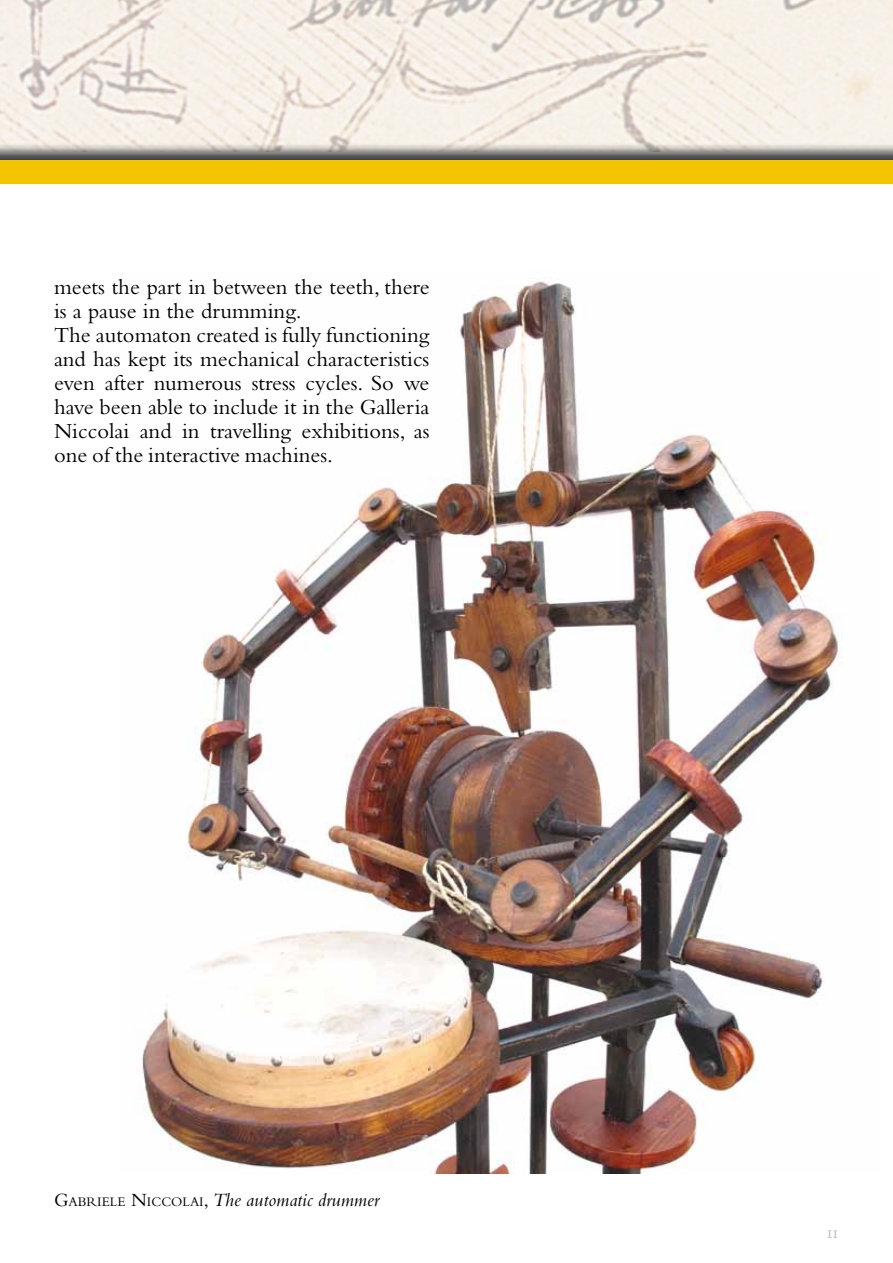
<style>
.page{position:relative;width:893px;height:1263px;background:#fff}
.page>*{position:absolute;margin:0;border:0;box-sizing:border-box;transform-origin:0 0}
.t1{font:22.5px/24px "Bembo";color:#000}
.t2{font:italic 19.5px "Bembo";color:#000}
.t3{font:18px "Adobe Garamond Regular SC";color:#c2c2c2}
.s1{font-style:normal}
.s2{font-style:normal;font-size:13.65px}
</style>
<div class="page">
<img style="left:0;top:0;width:893px;height:143px">
<div style="left:0;top:143px;width:893px;height:42px;background:#000;opacity:.75"></div>
<div style="left:0;top:161px;width:893px;height:23px;background:#f2c500"></div>
<img style="left:142px;top:281px;width:701px;height:893px">
<p class="t1" style="left:54px;top:275px;width:377px">meets the part in between the teeth, there is a pause in the drumming.<br>The automaton created is fully functioning and has kept its mechanical characteristics even after numerous stress cycles. So we have been able to include it in the Galleria Niccolai and in travelling exhibitions, as one of the interactive machines.</p>
<p class="t2" style="left:54px;top:1188px;width:327px"><span class="s1">G</span><span class="s2">ABRIELE</span> <span class="s1">N</span><span class="s2">ICCOLAI</span><span class="s1">,</span> The automatic drummer</p>
<p class="t3" style="left:827px;top:1222px;width:13px">11</p>
</div>
